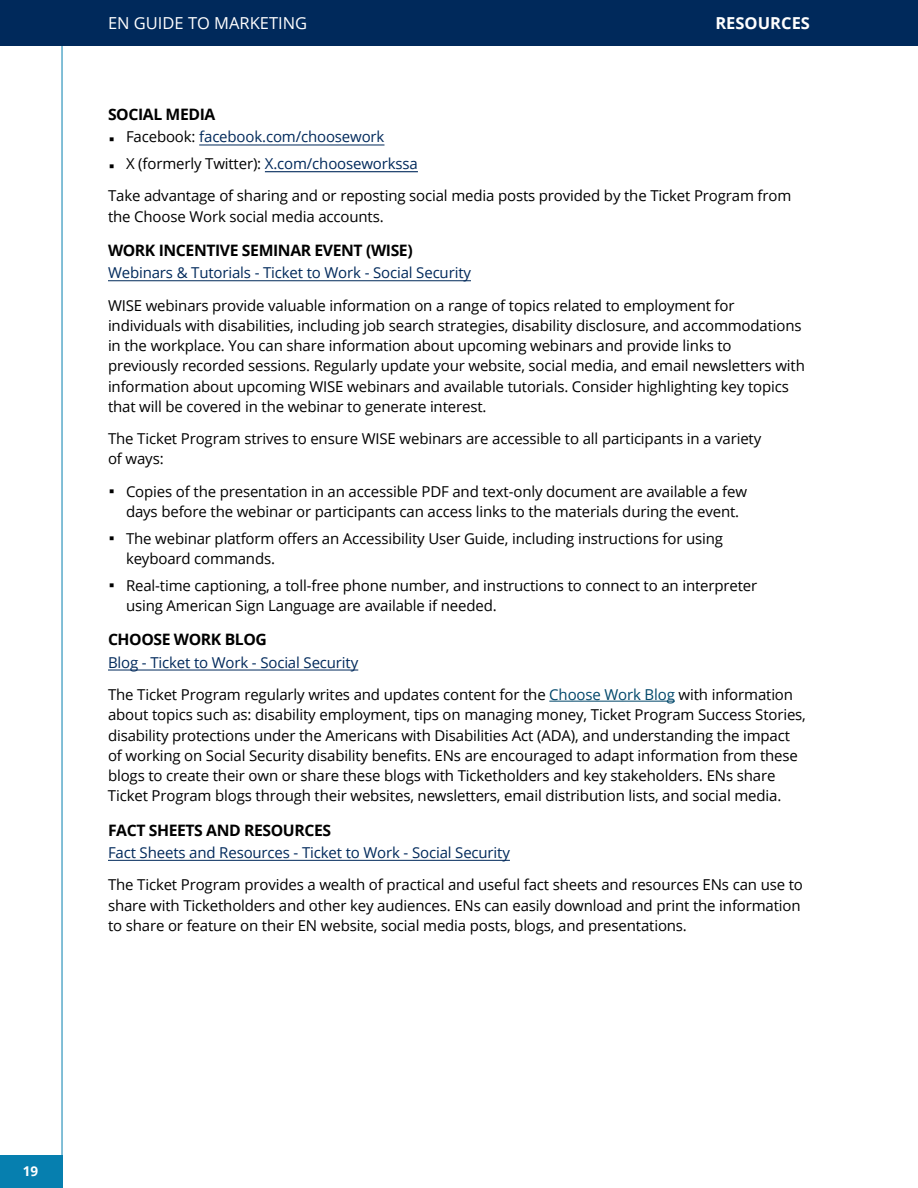
<style>
.page{position:relative;width:918px;height:1188px;background:#fff}
.page>*{position:absolute;margin:0;border:0;box-sizing:border-box;transform-origin:0 0}
.t1{font:16.5px "Open Sans";color:#fff}
.t2{font:700 16.5px "Open Sans";color:#fff}
.Heading_4{font:700 15.75px "Open Sans";letter-spacing:-.025em;color:#000}
.Body{font:15px/20.2px "Open Sans";letter-spacing:-.01em;color:#000}
.Body-2{font:15px/26.7px "Open Sans";letter-spacing:-.01em;color:#00295b}
.t3{font:700 13.5px "Open Sans";color:#fff}
.s1{color:#000}
.s2{color:#00476a}
.s3{font-size:15.75px}
</style>
<div class="page">
<div style="left:0;top:1156px;width:62px;height:32px;background:#067faf"></div>
<hr style="left:62px;top:0;width:1px;height:1188px;background:#067faf">
<div style="left:1px;top:0;width:917px;height:45px;background:#00295b"></div>
<hr style="left:108px;top:280px;width:363px;height:1px;background:#00295b">
<hr style="left:108px;top:670px;width:250px;height:1px;background:#00295b">
<hr style="left:549px;top:701px;width:126px;height:1px;background:#00476a">
<hr style="left:108px;top:860px;width:402px;height:1px;background:#00295b">
<hr style="left:199px;top:145px;width:185px;height:1px;background:#00295b">
<hr style="left:265px;top:171px;width:153px;height:1px;background:#00295b">
<p class="t1" style="left:108px;top:12px;width:201px">EN GUIDE TO MARKETING</p>
<p class="t2" style="left:715px;top:12px;width:96px">RESOURCES</p>
<h4 class="Heading_4" style="left:108px;top:103px;width:109px">SOCIAL MEDIA</h4>
<p class="Body-2" style="left:108px;top:123px;width:311px"><span class="s1">◾ Facebook:</span> facebook.com/choosework<br><span class="s1">◾ X (formerly Twitter):</span> X.com/chooseworkssa</p>
<p class="Body" style="left:108px;top:185px;width:685px">Take advantage of sharing and or reposting social media posts provided by the Ticket Program from the Choose Work social media accounts.</p>
<h4 class="Heading_4" style="left:108px;top:239px;width:306px">WORK INCENTIVE SEMINAR EVENT (WISE)</h4>
<p class="Body-2" style="left:108px;top:259px;width:365px">Webinars &amp; Tutorials - Ticket to Work - Social Security</p>
<p class="Body" style="left:108px;top:295px;width:698px">WISE webinars provide valuable information on a range of topics related to employment for individuals with disabilities, including job search strategies, disability disclosure, and accommodations in the workplace. You can share information about upcoming webinars and provide links to previously recorded sessions. Regularly update your website, social media, and email newsletters with information about upcoming WISE webinars and available tutorials. Consider highlighting key topics that will be covered in the webinar to generate interest.</p>
<p class="Body" style="left:108px;top:428px;width:655px">The Ticket Program strives to ensure WISE webinars are accessible to all participants in a variety of ways:</p>
<p class="Body" style="left:126px;top:481px;width:623px;text-indent:-18px">◾ Copies of the presentation in an accessible PDF and text-only document are available a few days before the webinar or participants can access links to the materials during the event.</p>
<p class="Body" style="left:126px;top:528px;width:599px;text-indent:-18px">◾ The webinar platform offers an Accessibility User Guide, including instructions for using keyboard commands.</p>
<p class="Body" style="left:126px;top:575px;width:633px;text-indent:-18px">◾ Real-time captioning, a toll-free phone number, and instructions to connect to an interpreter using American Sign Language are available if needed.</p>
<h4 class="Heading_4" style="left:108px;top:629px;width:160px">CHOOSE WORK BLOG</h4>
<p class="Body-2" style="left:108px;top:649px;width:252px">Blog - Ticket to Work - Social Security</p>
<p class="Body" style="left:108px;top:684px;width:699px">The Ticket Program regularly writes and updates content for the <span class="s2">Choose Work Blog</span> with information about topics such as: disability employment, tips on managing money, Ticket Program Success Stories, disability protections under the Americans with Disabilities Act (ADA), and understanding the impact of working on Social Security disability benefits. ENs are encouraged to adapt information from these blogs to create their own or share these blogs with Ticketholders and key stakeholders<span class="s3">.</span> ENs share Ticket Program blogs through their websites, newsletters, email distribution lists, and social media.</p>
<h4 class="Heading_4" style="left:108px;top:819px;width:225px">FACT SHEETS AND RESOURCES</h4>
<p class="Body-2" style="left:108px;top:839px;width:403px">Fact Sheets and Resources - Ticket to Work - Social Security</p>
<p class="Body" style="left:108px;top:874px;width:696px">The Ticket Program provides a wealth of practical and useful fact sheets and resources ENs can use to share with Ticketholders and other key audiences. ENs can easily download and print the information to share or feature on their EN website, social media posts, blogs, and presentations.</p>
<p class="t3" style="left:23px;top:1162px;width:17px">19</p>
</div>
